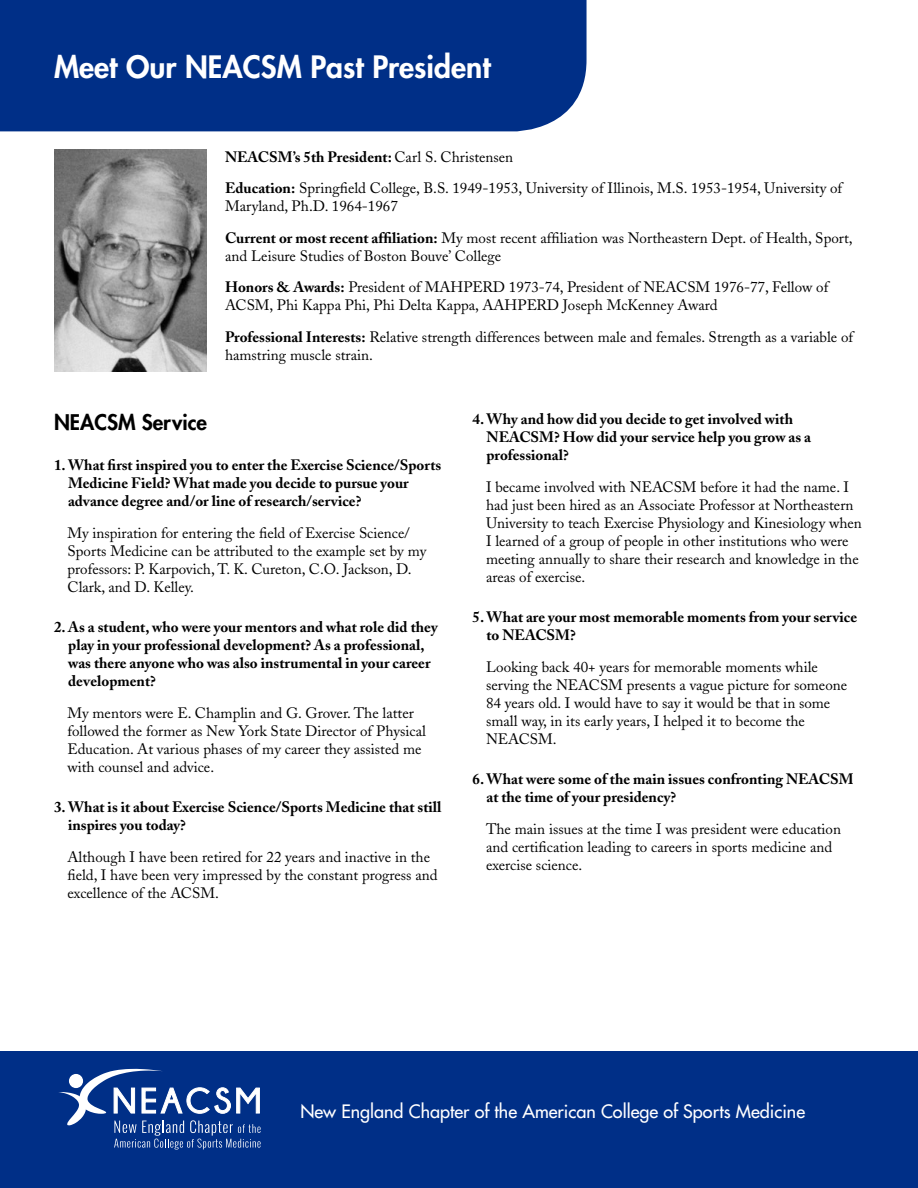
<style>
.page{position:relative;width:918px;height:1188px;background:#fff}
.page>*{position:absolute;margin:0;border:0;box-sizing:border-box;transform-origin:0 0}
.t1{font:800 30px "Futura";color:#fff}
.t2{font:800 21px "Futura";color:#000}
.t3{font:18px "Futura";color:#fff}
.t4{font:15px/18px "Adobe Caslon";color:#000}
.t5{font:700 15px/18px "Adobe Caslon";color:#000}
.s1{font-weight:700}
</style>
<div class="page">
<div style="left:0;top:1052px;width:918px;height:136px;background:#002f87"></div>
<svg style="left:59px;top:1069px;width:202px;height:81px"></svg>
<div style="left:0;top:0;width:587px;height:131px;background:#002f87"></div>
<img style="left:54px;top:149px;width:153px;height:222px">
<h1 class="t1" style="left:54px;top:47px;width:438px">Meet Our NEACSM Past President</h1>
<p class="t4" style="left:225px;top:141px;width:619px;line-height:31.5px"><span class="s1">NEACSM’s 5th President:</span> Carl S. Christensen<br><span class="s1">Education:</span> Springfield College, B.S. 1949-1953, University of Illinois, M.S. 1953-1954, University of</p>
<p class="t4" style="left:225px;top:191px;width:629px;line-height:31.5px">Maryland, Ph.D. 1964-1967<br><span class="s1">Current or most recent affiliation:</span> My most recent affiliation was Northeastern Dept. of Health, Sport,</p>
<p class="t4" style="left:225px;top:240px;width:605px;line-height:31.5px">and Leisure Studies of Boston Bouve’ College<br><span class="s1">Honors &amp; Awards:</span> President of MAHPERD 1973-74, President of NEACSM 1976-77, Fellow of</p>
<p class="t4" style="left:225px;top:290px;width:630px;line-height:31.5px">ACSM, Phi Kappa Phi, Phi Delta Kappa, AAHPERD Joseph McKenney Award<br><span class="s1">Professional Interests:</span> Relative strength differences between male and females. Strength as a variable of</p>
<p class="t4" style="left:225px;top:346px;width:149px">hamstring muscle strain.</p>
<h2 class="t2" style="left:54px;top:408px;width:155px">NEACSM Service</h2>
<p class="t5" style="left:68px;top:456px;width:375px;text-indent:-14px">1. What first inspired you to enter the Exercise Science/Sports<br>Medicine Field? What made you decide to pursue your advance degree and/or line of research/service?</p>
<p class="t4" style="left:68px;top:524px;width:360px">My inspiration for entering the field of Exercise Science/ Sports Medicine can be attributed to the example set by my professors: P. Karpovich, T. K. Cureton, C.O. Jackson, D.<br>Clark, and D. Kelley.</p>
<p class="t5" style="left:68px;top:618px;width:371px;text-indent:-14px">2. As a student, who were your mentors and what role did they play in your professional development? As a professional, was there anyone who was also instrumental in your career development?</p>
<p class="t4" style="left:68px;top:704px;width:360px">My mentors were E. Champlin and G. Grover. The latter followed the former as New York State Director of Physical Education. At various phases of my career they assisted me with counsel and advice.</p>
<p class="t5" style="left:68px;top:798px;width:375px;text-indent:-14px">3. What is it about Exercise Science/Sports Medicine that still inspires you today?</p>
<p class="t4" style="left:68px;top:848px;width:372px">Although I have been retired for 22 years and inactive in the field, I have been very impressed by the constant progress and excellence of the ACSM.</p>
<p class="t5" style="left:487px;top:410px;width:326px;text-indent:-14px">4. Why and how did you decide to get involved with<br>NEACSM? How did your service help you grow as a professional?</p>
<p class="t4" style="left:486px;top:478px;width:377px">I became involved with NEACSM before it had the name. I had just been hired as an Associate Professor at Northeastern University to teach Exercise Physiology and Kinesiology when I learned of a group of people in other institutions who were meeting annually to share their research and knowledge in the areas of exercise.</p>
<p class="t5" style="left:487px;top:608px;width:372px;text-indent:-14px">5. What are your most memorable moments from your service to NEACSM?</p>
<p class="t4" style="left:486px;top:658px;width:363px">Looking back 40+ years for memorable moments while serving the NEACSM presents a vague picture for someone 84 years old. I would have to say it would be that in some small way, in its early years, I helped it to become the NEACSM.</p>
<p class="t5" style="left:487px;top:770px;width:369px;text-indent:-14px">6. What were some of the main issues confronting NEACSM at the time of your presidency?</p>
<p class="t4" style="left:486px;top:820px;width:357px">The main issues at the time I was president were education and certification leading to careers in sports medicine and exercise science.</p>
<p class="t3" style="left:300px;top:1100px;width:506px">New England Chapter of the American College of Sports Medicine</p>
</div>
